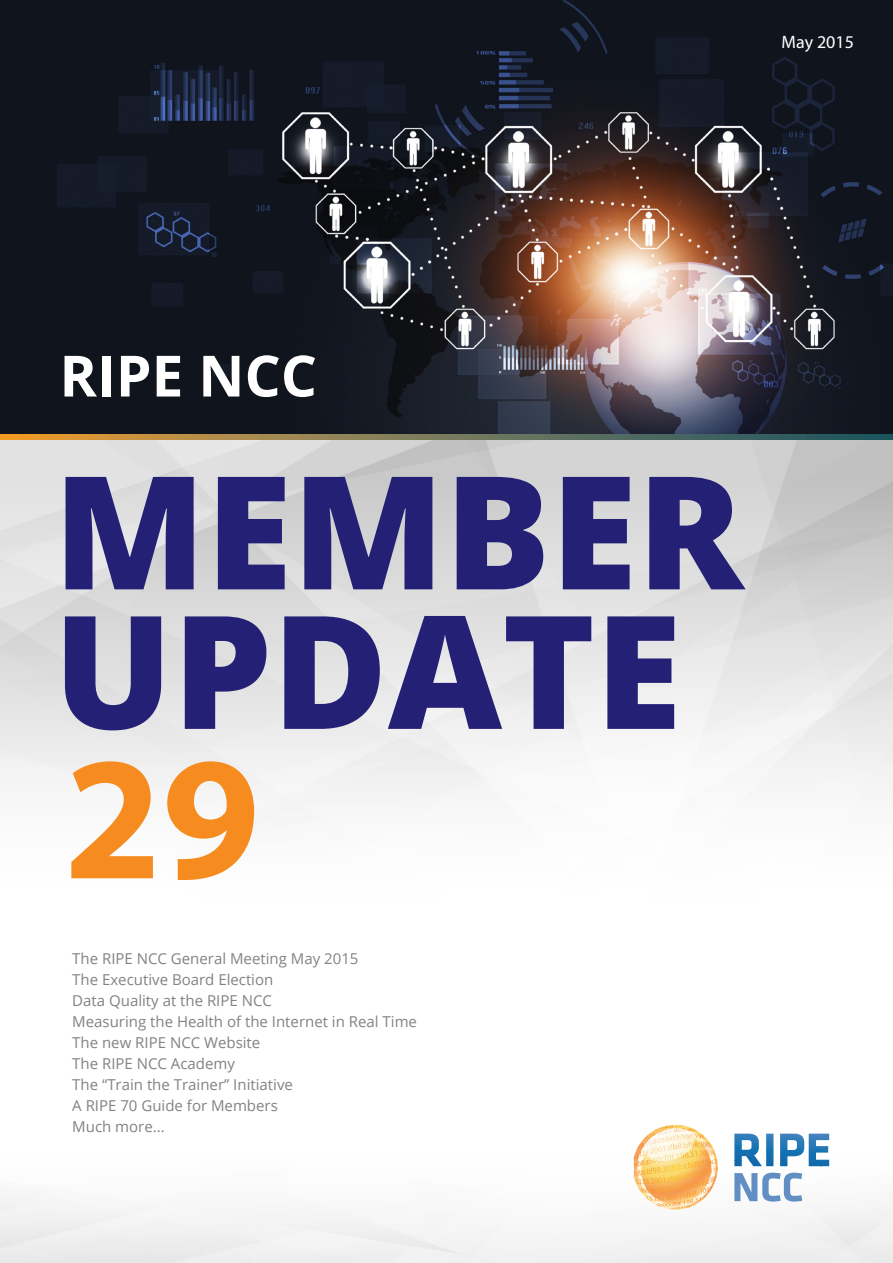
<style>
.page{position:relative;width:893px;height:1263px;background:#fff}
.page>*{position:absolute;margin:0;border:0;box-sizing:border-box;transform-origin:0 0}
.t1{font:700 176.85px "Myriad Pro";color:#f68c1f}
.Small_Titles{font:800 157.5px/139.5px "Open Sans";color:#242076}
.Small_Titles-2{font:700 56.85px "Open Sans";color:#fff}
.t2{font:18px "Myriad Pro";color:#fff}
.t3{font:15px "Open Sans";color:#808285}
</style>
<div class="page">
<img style="left:0;top:0;width:893px;height:434px">
<svg style="left:734px;top:1133px;width:95px;height:33px"></svg>
<svg style="left:632px;top:1125px;width:91px;height:90px"></svg>
<svg style="left:734px;top:1173px;width:68px;height:28px"></svg>
<img style="left:650px;top:1129px;width:25px;height:13px">
<svg style="left:0;top:434px;width:893px;height:6px;background:#7d7952"></svg>
<p class="t2" style="left:782px;top:32px;width:74px">May 2015</p>
<p class="Small_Titles-2" style="left:59px;top:336px;width:259px">RIPE NCC</p>
<p class="Small_Titles" style="left:53px;top:454px;width:692px">MEMBER<br>UPDATE</p>
<p class="t1" style="left:64px;top:720px;width:198px">29</p>
<p class="t3" style="left:72px;top:948px;width:288px">The RIPE NCC General Meeting May 2015</p>
<p class="t3" style="left:72px;top:969px;width:203px">The Executive Board Election</p>
<p class="t3" style="left:72px;top:990px;width:201px">Data Quality at the RIPE NCC</p>
<p class="t3" style="left:72px;top:1011px;width:346px">Measuring the Health of the Internet in Real Time</p>
<p class="t3" style="left:72px;top:1032px;width:190px">The new RIPE NCC Website</p>
<p class="t3" style="left:72px;top:1053px;width:164px">The RIPE NCC Academy</p>
<p class="t3" style="left:72px;top:1074px;width:222px">The “Train the Trainer” Initiative</p>
<p class="t3" style="left:72px;top:1095px;width:207px">A RIPE 70 Guide for Members</p>
<p class="t3" style="left:72px;top:1116px;width:94px">Much more...</p>
</div>
